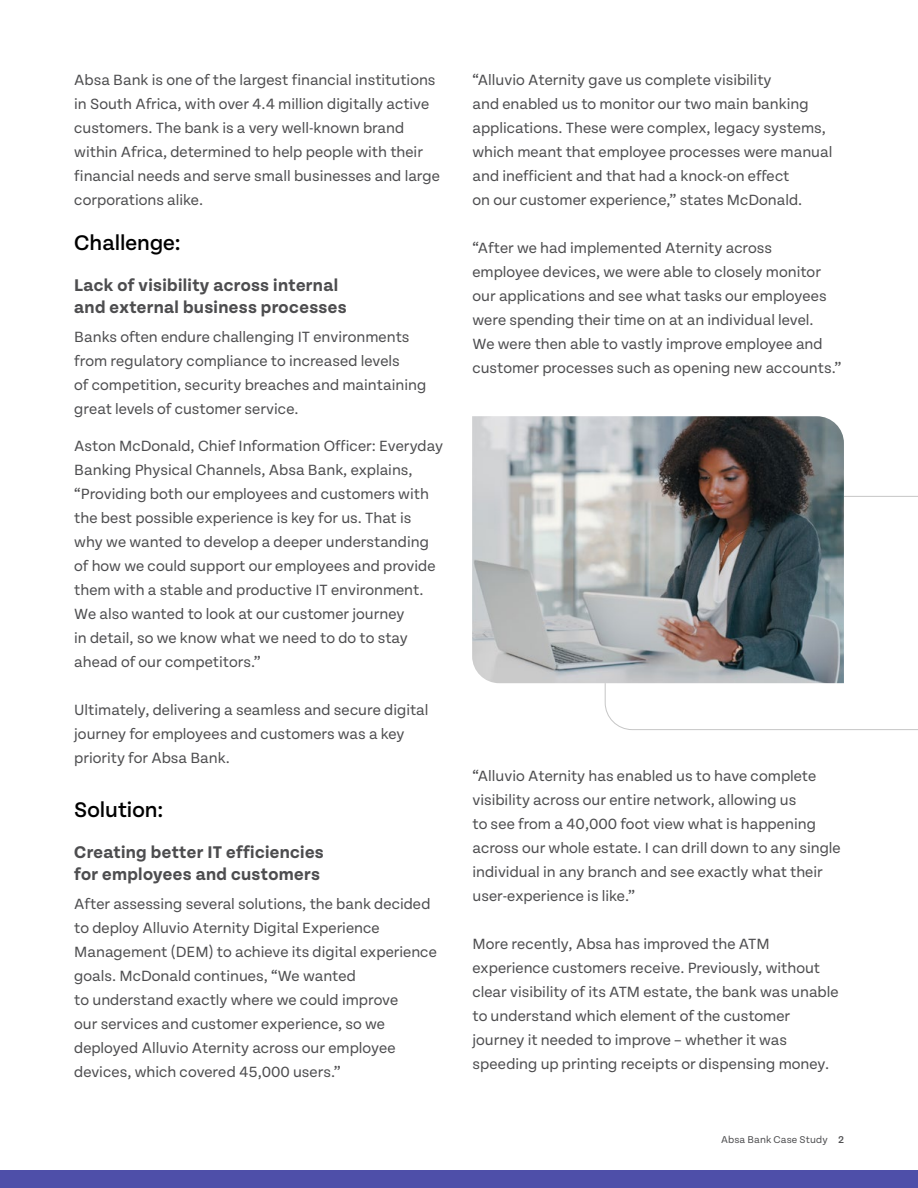
<style>
.page{position:relative;width:918px;height:1188px;background:#fff}
.page>*{position:absolute;margin:0;border:0;box-sizing:border-box;transform-origin:0 0}
.t1{font:500 22.5px "Tenon";color:#000}
.t2{font:700 18px/22.5px "Tenon";letter-spacing:.02em;color:#4d4d4f}
.t3{font:15.75px/24px "Tenon";color:#4d4d4f}
.t4{font:10.5px "Tenon";letter-spacing:.01em;color:#4d4d4f}
.s1{font-weight:500}
</style>
<div class="page">
<svg style="left:604px;top:496px;width:314px;height:234px"></svg>
<img style="left:472px;top:416px;width:372px;height:267px">
<div style="left:0;top:1170px;width:918px;height:18px;background:#4e4fa9"></div>
<p class="t3" style="left:74px;top:68px;width:367px">Absa Bank is one of the largest financial institutions in South Africa, with over 4.4 million digitally active customers. The bank is a very well-known brand within Africa, determined to help people with their financial needs and serve small businesses and large corporations alike.</p>
<h1 class="t1" style="left:74px;top:231px;width:108px">Challenge:</h1>
<p class="t2" style="left:74px;top:274px;width:274px">Lack of visibility across internal and external business processes</p>
<p class="t3" style="left:74px;top:325px;width:353px">Banks often endure challenging IT environments from regulatory compliance to increased levels<br>of competition, security breaches and maintaining great levels of customer service.</p>
<p class="t3" style="left:74px;top:434px;width:370px">Aston McDonald, Chief Information Officer: Everyday Banking Physical Channels, Absa Bank, explains, “Providing both our employees and customers with the best possible experience is key for us. That is why we wanted to develop a deeper understanding of how we could support our employees and provide them with a stable and productive IT environment.<br>We also wanted to look at our customer journey<br>in detail, so we know what we need to do to stay ahead of our competitors.”</p>
<p class="t3" style="left:74px;top:698px;width:356px">Ultimately, delivering a seamless and secure digital journey for employees and customers was a key priority for Absa Bank.</p>
<h1 class="t1" style="left:74px;top:798px;width:91px">Solution:</h1>
<p class="t2" style="left:74px;top:841px;width:251px">Creating better IT efficiencies for employees and customers</p>
<p class="t3" style="left:74px;top:892px;width:364px">After assessing several solutions, the bank decided to deploy Alluvio Aternity Digital Experience Management (DEM) to achieve its digital experience goals. McDonald continues, “We wanted<br>to understand exactly where we could improve<br>our services and customer experience, so we deployed Alluvio Aternity across our employee devices, which covered 45,000 users.”</p>
<p class="t3" style="left:473px;top:68px;width:361px">“Alluvio Aternity gave us complete visibility<br>and enabled us to monitor our two main banking applications. These were complex, legacy systems, which meant that employee processes were manual and inefficient and that had a knock-on effect<br>on our customer experience,” states McDonald.</p>
<p class="t3" style="left:473px;top:236px;width:371px">“After we had implemented Aternity across employee devices, we were able to closely monitor our applications and see what tasks our employees were spending their time on at an individual level.<br>We were then able to vastly improve employee and customer processes such as opening new accounts.”</p>
<p class="t3" style="left:473px;top:765px;width:370px">“Alluvio Aternity has enabled us to have complete visibility across our entire network, allowing us<br>to see from a 40,000 foot view what is happening across our whole estate. I can drill down to any single individual in any branch and see exactly what their user-experience is like.”</p>
<p class="t3" style="left:473px;top:933px;width:368px">More recently, Absa has improved the ATM experience customers receive. Previously, without clear visibility of its ATM estate, the bank was unable to understand which element of the customer journey it needed to improve – whether it was speeding up printing receipts or dispensing money.</p>
<p class="t4" style="left:721px;top:1134px;width:125px">Absa Bank Case Study <span class="s1">2</span></p>
</div>
